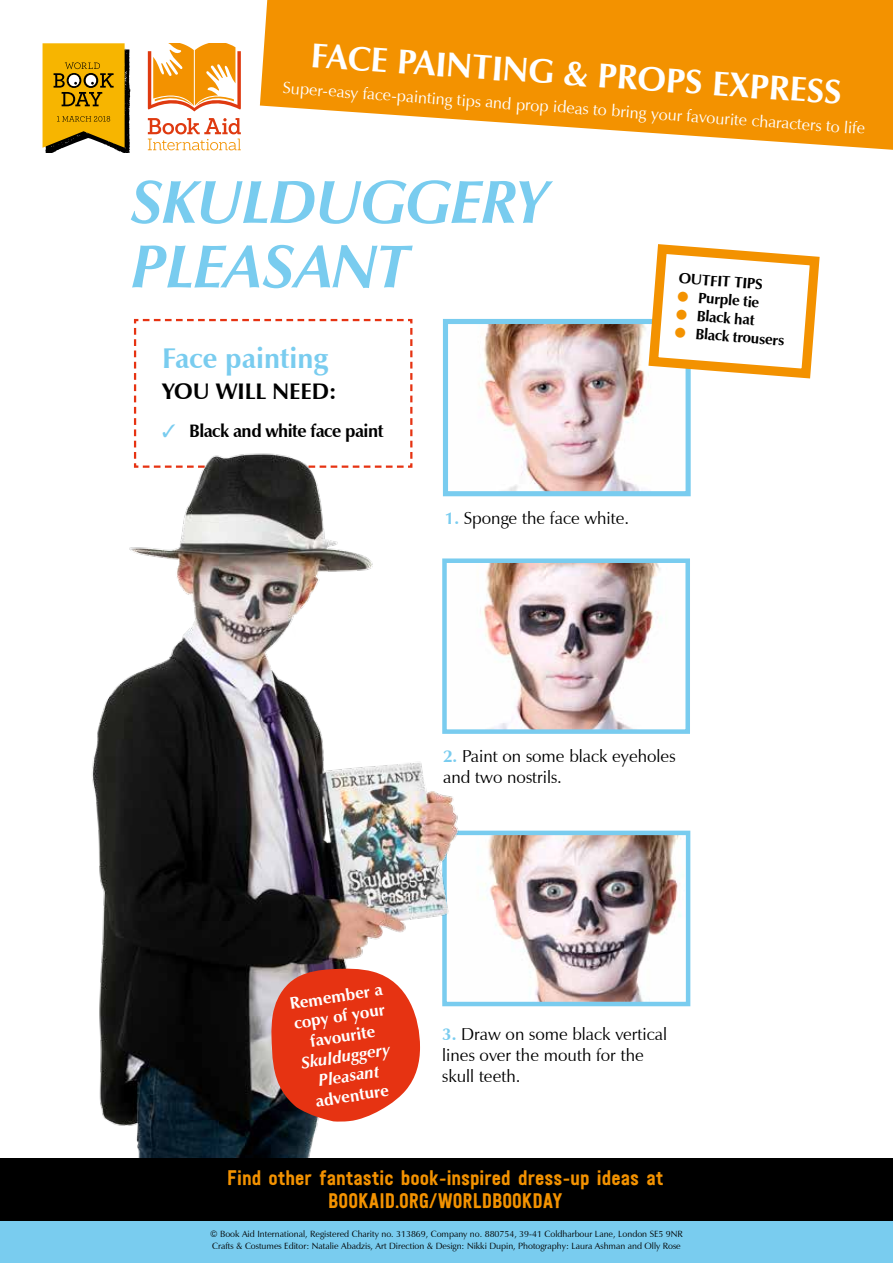
<style>
.page{position:relative;width:893px;height:1263px;background:#fff}
.page>*{position:absolute;margin:0;border:0;box-sizing:border-box;transform-origin:0 0}
.t1{font:italic 700 61.5px/64.5px "Zapf Humanist 601 BT";color:#79ccef}
.t2{font:700 34.5px "Zapf Humanist 601 BT";color:#fff}
.t3{font:700 28.5px "Zapf Humanist 601 BT";color:#79ccef}
.t4{font:700 22.5px "Zapf Humanist 601 BT";color:#000}
.t5{font:21px "Festivo LC Basic";color:#f39200}
.t6{font:21px "Festivo Letters No.1";color:#f39200}
.t7{font:700 18px "Zapf Humanist 601 BT";letter-spacing:-.03em;color:#000}
.t8{font:17.25px/21px "Zapf Humanist 601 BT";color:#000}
.t9{font:700 16.8px/20.1px "Zapf Humanist 601 BT";color:#fff;text-align:center}
.t10{font:italic 700 16.8px/20.1px "Zapf Humanist 601 BT";color:#fff;text-align:center}
.t11{font:16.5px "Zapf Humanist 601 BT";color:#fff}
.t12{font:700 15px "Zapf Humanist 601 BT";color:#000}
.t13{font:9px/12px "Zapf Humanist 601 BT";color:#000}
.s1{color:#79ccef}
.s2{font-weight:700;color:#79ccef}
.s3{color:#f39200}
</style>
<div class="page">
<img style="left:480px;top:563px;width:182px;height:166px">
<div style="left:442px;top:558px;width:248px;height:176px;border:4px solid #79ccef"></div>
<img style="left:478px;top:836px;width:204px;height:165px">
<div style="left:442px;top:831px;width:248px;height:175px;border:4px solid #79ccef"></div>
<svg style="left:133px;top:318px;width:280px;height:129px"></svg>
<img style="left:92px;top:447px;width:374px;height:711px">
<div style="left:0;top:1200px;width:893px;height:63px;background:#79ccef"></div>
<div style="left:0;top:1158px;width:893px;height:62px;background:#000"></div>
<img style="left:449px;top:325px;width:196px;height:165px">
<div style="left:443px;top:319px;width:248px;height:177px;border:5px solid #79ccef"></div>
<svg style="left:271px;top:968px;width:149px;height:154px;background:#de4d33"></svg>
<svg style="left:643px;top:244px;width:177px;height:139px"></svg>
<svg style="left:260px;top:0;width:633px;height:150px;background:#f4a226"></svg>
<svg style="left:43px;top:43px;width:87px;height:110px;background:#cb9b17"></svg>
<svg style="left:148px;top:43px;width:93px;height:69px"></svg>
<svg style="left:148px;top:118px;width:93px;height:32px"></svg>
<h2 class="t2" style="left:313px;top:34px;width:534px;rotate:4deg">FACE PAINTING &amp; PROPS EXPRESS</h2>
<h3 class="t11" style="left:284px;top:77px;width:585px;rotate:4deg">Super-easy face-painting tips and prop ideas to bring your favourite characters to life</h3>
<h1 class="t1" style="left:132px;top:170px;width:418px">SKULDUGGERY<br>PLEASANT</h1>
<h3 class="t3" style="left:162px;top:341px;width:168px">Face painting</h3>
<h3 class="t4" style="left:162px;top:378px;width:176px">YOU WILL NEED:</h3>
<h3 class="t7" style="left:162px;top:419px;width:223px"><span class="s1">✓</span> Black and white face paint</h3>
<h3 class="t8" style="left:445px;top:508px;width:186px"><span class="s2">1.</span> Sponge the face white.</h3>
<h3 class="t12" style="left:680px;top:268px;width:85px;rotate:5deg">OUTFIT TIPS</h3>
<h3 class="t12" style="left:678px;top:286px;width:83px;rotate:5deg"><span class="s3">●</span> Purple tie</h3>
<h3 class="t12" style="left:677px;top:304px;width:80px;rotate:5deg"><span class="s3">●</span> Black hat</h3>
<h3 class="t12" style="left:676px;top:322px;width:112px;rotate:5deg"><span class="s3">●</span> Black trousers</h3>
<h3 class="t8" style="left:443px;top:745px;width:234px"><span class="s2">2.</span> Paint on some black eyeholes and two nostrils.</h3>
<h3 class="t9" style="left:288px;top:994px;width:95px;rotate:-9deg">Remember a copy of your favourite</h3>
<h3 class="t10" style="left:300px;top:1053px;width:91px;rotate:-9deg">Skulduggery<br>Pleasant</h3>
<h3 class="t9" style="left:314px;top:1091px;width:76px;rotate:-9deg">adventure</h3>
<h3 class="t8" style="left:442px;top:1024px;width:226px"><span class="s2">3.</span> Draw on some black vertical lines over the mouth for the skull teeth.</h3>
<h3 class="t5" style="left:227px;top:1165px;width:438px">Find other fantastic book-inspired dress-up ideas at</h3>
<h3 class="t6" style="left:328px;top:1187px;width:236px">BOOKAID.ORG/WORLDBOOKDAY</h3>
<p class="t13" style="left:210px;top:1228px;width:474px">© Book Aid International, Registered Charity no. 313869, Company no. 880754, 39-41 Coldharbour Lane, London SE5 9NR<br>Crafts &amp; Costumes Editor: Natalie Abadzis, Art Direction &amp; Design: Nikki Dupin, Photography: Laura Ashman and Olly Rose</p>
</div>
